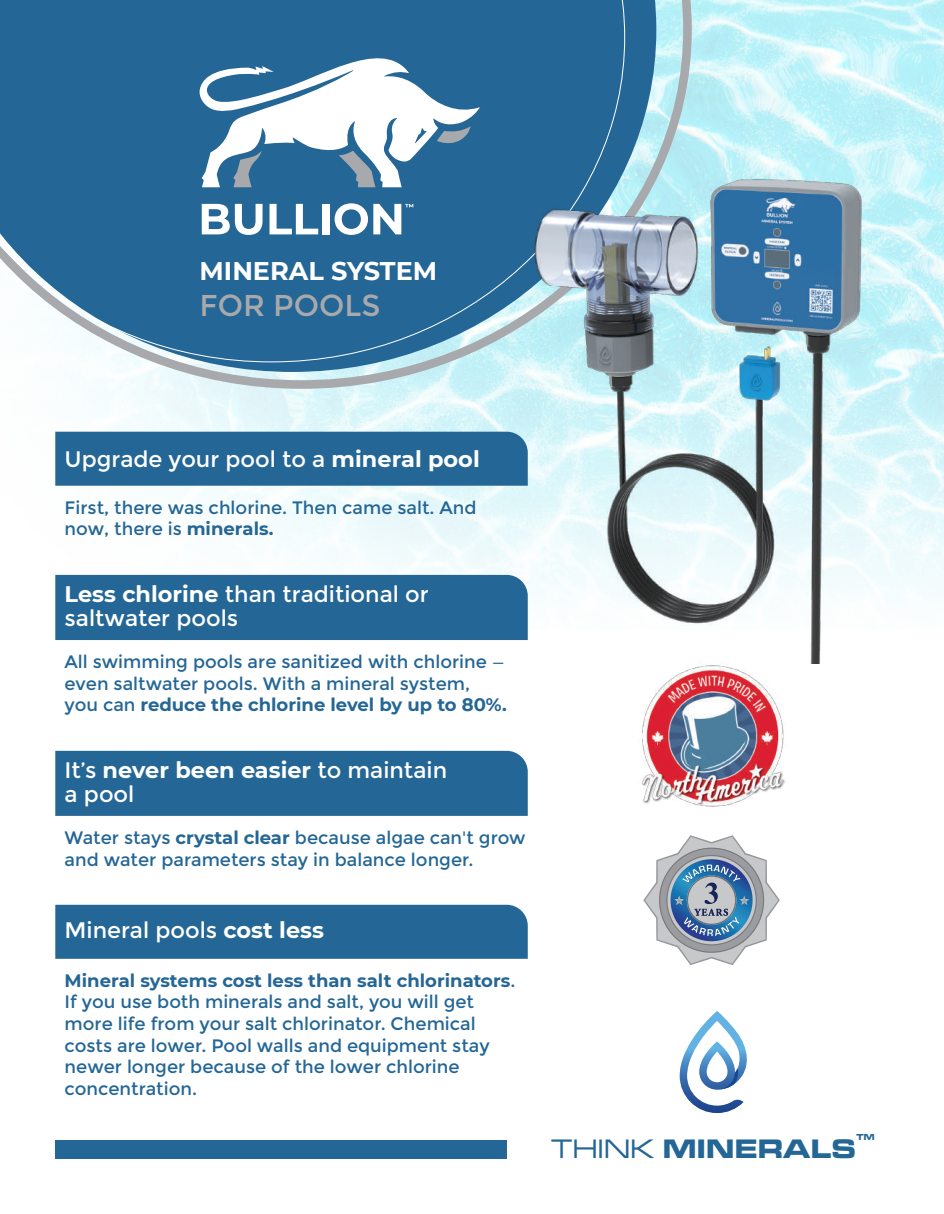
<style>
.page{position:relative;width:944px;height:1214px;background:#fff}
.page>*{position:absolute;margin:0;border:0;box-sizing:border-box;transform-origin:0 0}
.t1{font:30.15px "Montserrat";color:#a8a9ad}
.t2{font:700 expanded 27.75px "Microgramma DOT";letter-spacing:.04em;color:#246695}
.t3{font:700 25.5px "Montserrat";color:#fff}
.t4{font:22.5px/23.9px "Montserrat";color:#fff}
.t5{font:18px/21.6px "Montserrat";color:#246695}
.t6{font:700 expanded 9px "Microgramma DOT";color:#246695}
.s1{font-weight:700}
.s2{font-weight:500}
</style>
<div class="page">
<img style="left:55px;top:0;width:889px;height:589px">
<svg style="left:55px;top:0;width:636px;height:389px;background:#c9e3e7"></svg>
<svg style="left:55px;top:0;width:601px;height:372px;background:#79a6c0"></svg>
<svg style="left:679px;top:1011px;width:68px;height:102px"></svg>
<svg style="left:0;top:0;width:625px;height:362px;background:#35729d"></svg>
<div style="left:55px;top:751px;width:473px;height:65px;background:#246695"></div>
<div style="left:55px;top:432px;width:469px;height:54px;background:#246695"></div>
<div style="left:55px;top:575px;width:469px;height:65px;background:#246695"></div>
<div style="left:55px;top:904px;width:473px;height:54px;background:#246695"></div>
<div style="left:55px;top:1140px;width:451px;height:18px;background:#246695"></div>
<img style="left:641px;top:665px;width:145px;height:142px">
<svg style="left:198px;top:39px;width:282px;height:148px"></svg>
<svg style="left:202px;top:204px;width:60px;height:31px"></svg>
<svg style="left:269px;top:204px;width:49px;height:30px"></svg>
<div style="left:322px;top:204px;width:7px;height:30px;background:#fff"></div>
<svg style="left:334px;top:203px;width:79px;height:32px"></svg>
<svg style="left:643px;top:835px;width:136px;height:130px"></svg>
<img style="left:524px;top:159px;width:360px;height:504px">
<h3 class="t3" style="left:199px;top:253px;width:239px">MINERAL SYSTEM</h3>
<h1 class="t1" style="left:199px;top:288px;width:182px">FOR POOLS</h1>
<p class="t4" style="left:65px;top:447px;width:416px">Upgrade your pool to a <span class="s1">mineral pool</span></p>
<p class="t5" style="left:65px;top:497px;width:413px">First, there was chlorine. Then came salt. And now, there is <span class="s1">minerals.</span></p>
<p class="t4" style="left:65px;top:582px;width:366px"><span class="s1">Less chlorine</span> than traditional or saltwater pools</p>
<p class="t5" style="left:65px;top:651px;width:444px">All swimming pools are sanitized with chlorine — even saltwater pools. With a mineral system, you can <span class="s1">reduce the chlorine level by up to 80%.</span></p>
<p class="t4" style="left:65px;top:758px;width:384px">It’s <span class="s1">never been easier</span> to maintain a pool</p>
<p class="t5" style="left:65px;top:827px;width:462px">Water stays <span class="s1">crystal clear</span> because algae can't grow and water parameters stay in balance longer.</p>
<p class="t4" style="left:65px;top:918px;width:261px">Mineral pools <span class="s1">cost less</span></p>
<p class="t5" style="left:65px;top:970px;width:452px"><span class="s1">Mineral systems cost less than salt chlorinators</span>.<br>If you use both minerals and salt, you will get more life from your salt chlorinator. Chemical costs are lower. Pool walls and equipment stay newer longer because of the lower chlorine concentration.</p>
<p class="t6" style="left:856px;top:1131px;width:20px">TM</p>
<h2 class="t2" style="left:551px;top:1129px;width:305px"><span class="s2">THINK</span> MINERALS</h2>
</div>
